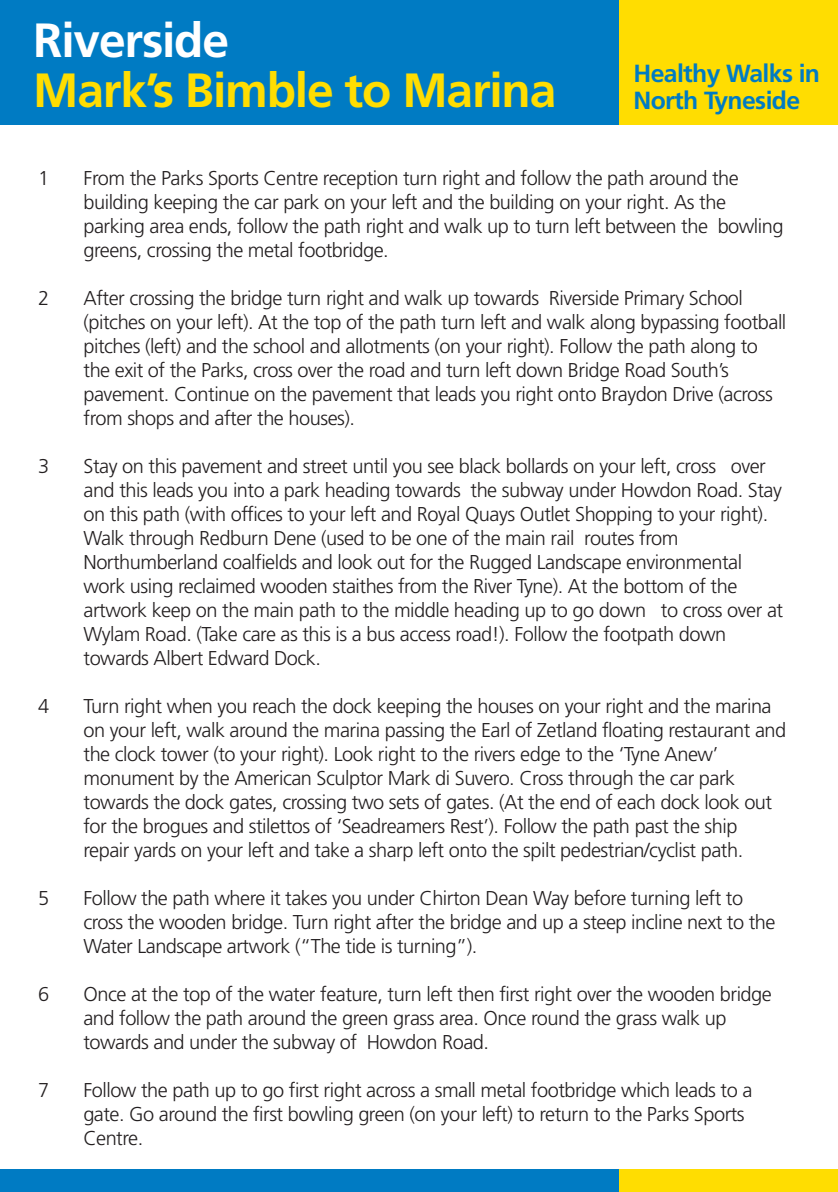
<style>
.page{position:relative;width:838px;height:1192px;background:#fff}
.page>*{position:absolute;margin:0;border:0;box-sizing:border-box;transform-origin:0 0}
.t1{font:700 48px "Frutiger";letter-spacing:-.025em;color:#ffdd01}
.t2{font:700 48px "Frutiger";letter-spacing:-.025em;color:#fff}
.t3{font:700 24.8px/26.4px "Frutiger";letter-spacing:-.025em;color:#007bc3}
.t4{font:300 20px/24px "Frutiger";letter-spacing:-.025em;color:#231f20}
</style>
<div class="page">
<div style="left:590px;top:0;width:248px;height:125px;background:#ffdd01"></div>
<div style="left:0;top:0;width:619px;height:125px;background:#007bc3"></div>
<div style="left:0;top:1169px;width:619px;height:22px;background:#007bc3"></div>
<div style="left:619px;top:1169px;width:219px;height:22px;background:#ffdd01"></div>
<h1 class="t2" style="left:33px;top:21px;width:197px">Riverside</h1>
<h1 class="t1" style="left:33px;top:71px;width:525px">Mark’s Bimble to Marina</h1>
<p class="t3" style="left:633px;top:62px;width:188px">Healthy Walks in<br>North Tyneside</p>
<p class="t4" style="left:38px;top:167px;width:13px">1</p>
<p class="t4" style="left:84px;top:167px;width:701px">From the Parks Sports Centre reception turn right and follow the path around the building keeping the car park on your left and the building on your right. As the parking area ends, follow the path right and walk up to turn left between the bowling greens, crossing the metal footbridge.</p>
<p class="t4" style="left:38px;top:287px;width:13px">2</p>
<p class="t4" style="left:84px;top:287px;width:704px">After crossing the bridge turn right and walk up towards Riverside Primary School (pitches on your left). At the top of the path turn left and walk along bypassing football pitches (left) and the school and allotments (on your right). Follow the path along to the exit of the Parks, cross over the road and turn left down Bridge Road South’s pavement. Continue on the pavement that leads you right onto Braydon Drive (across from shops and after the houses).</p>
<p class="t4" style="left:38px;top:455px;width:13px">3</p>
<p class="t4" style="left:84px;top:455px;width:701px">Stay on this pavement and street until you see black bollards on your left, cross over and this leads you into a park heading towards the subway under Howdon Road. Stay on this path (with offices to your left and Royal Quays Outlet Shopping to your right).<br>Walk through Redburn Dene (used to be one of the main rail routes from Northumberland coalfields and look out for the Rugged Landscape environmental work using reclaimed wooden staithes from the River Tyne). At the bottom of the artwork keep on the main path to the middle heading up to go down to cross over at Wylam Road. (Take care as this is a bus access road!). Follow the footpath down towards Albert Edward Dock.</p>
<p class="t4" style="left:38px;top:695px;width:13px">4</p>
<p class="t4" style="left:83px;top:695px;width:704px">Turn right when you reach the dock keeping the houses on your right and the marina on your left, walk around the marina passing the Earl of Zetland floating restaurant and the clock tower (to your right). Look right to the rivers edge to the ‘Tyne Anew’ monument by the American Sculptor Mark di Suvero. Cross through the car park towards the dock gates, crossing two sets of gates. (At the end of each dock look out for the brogues and stilettos of ‘Seadreamers Rest’). Follow the path past the ship repair yards on your left and take a sharp left onto the spilt pedestrian/cyclist path.</p>
<p class="t4" style="left:38px;top:887px;width:13px">5</p>
<p class="t4" style="left:83px;top:887px;width:694px">Follow the path where it takes you under Chirton Dean Way before turning left to cross the wooden bridge. Turn right after the bridge and up a steep incline next to the<br>Water Landscape artwork (“The tide is turning”).</p>
<p class="t4" style="left:38px;top:983px;width:13px">6</p>
<p class="t4" style="left:83px;top:983px;width:690px">Once at the top of the water feature, turn left then first right over the wooden bridge and follow the path around the green grass area. Once round the grass walk up towards and under the subway of Howdon Road.</p>
<p class="t4" style="left:38px;top:1079px;width:13px">7</p>
<p class="t4" style="left:83px;top:1079px;width:670px">Follow the path up to go first right across a small metal footbridge which leads to a gate. Go around the first bowling green (on your left) to return to the Parks Sports<br>Centre.</p>
</div>
